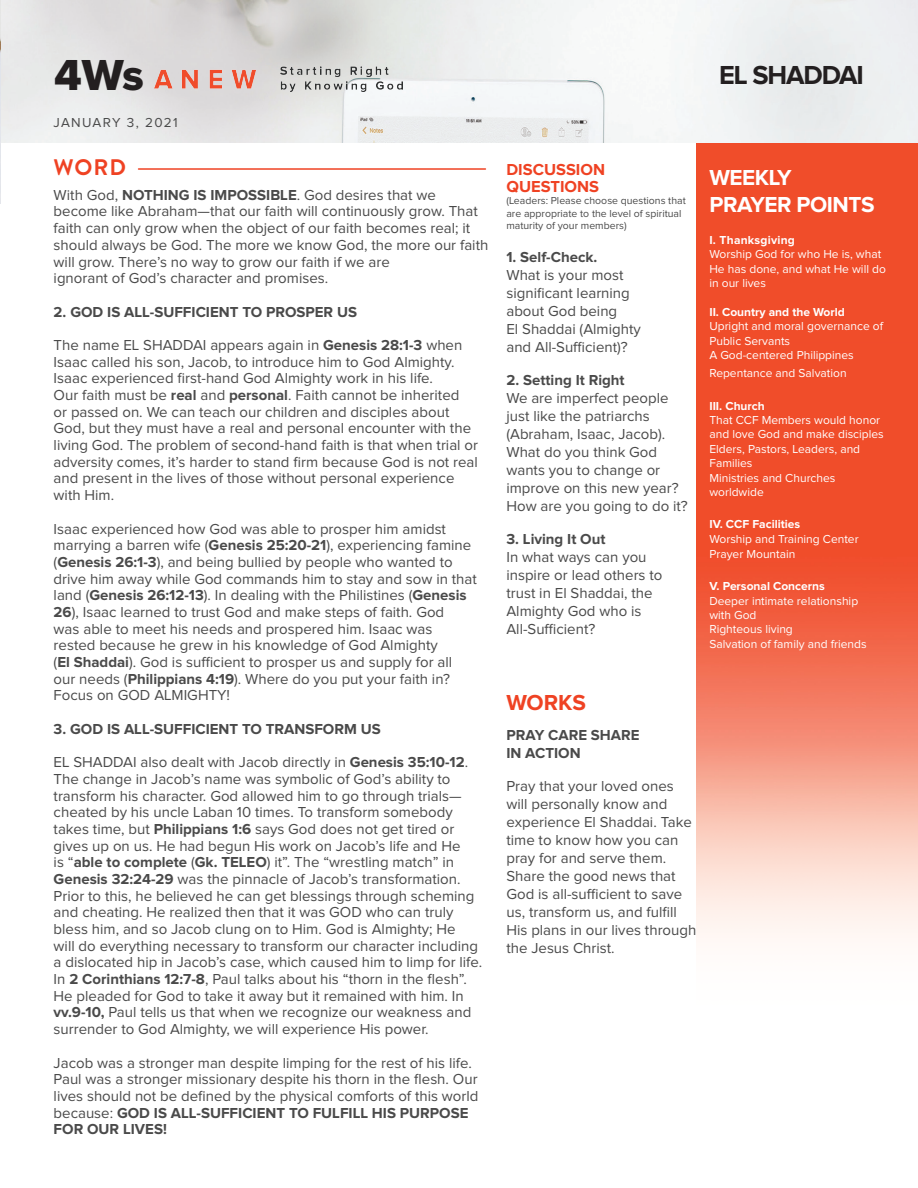
<style>
.page{position:relative;width:918px;height:1188px;background:#fff}
.page>*{position:absolute;margin:0;border:0;box-sizing:border-box;transform-origin:0 0}
.t1{font:45px "Proxima Nova Extrabld";color:#231f20}
.t2{font:700 27px "Proxima Nova";letter-spacing:-.04em;color:#231f20}
.t3{font:700 22.5px/27px "Proxima Nova";letter-spacing:-.02em;color:#fff}
.t4{font:700 22.5px "Proxima Nova";color:#ef4223}
.t5{font:700 22.5px "Brandon Grotesque";color:#ef4223}
.t6{font:700 16.5px "Proxima Nova";color:#ef4223}
.t7{font:15px/16.6px "Proxima Nova";color:#4a4a4a}
.t8{font:700 15px "Proxima Nova";color:#4a4a4a}
.t9{font:13.5px "Proxima Nova";letter-spacing:.1em;color:#4a4a4a}
.t10{font:12px/14.4px "Proxima Nova";color:#fff}
.t11{font:700 12px "Proxima Nova";color:#fff}
.t12{font:700 12px "Proxima Nova";letter-spacing:.02em;color:#fff}
.t13{font:10.5px/12.6px "Proxima Nova";color:#4a4a4a}
.s1{font-weight:700}
</style>
<div class="page">
<div style="left:697px;top:143px;width:221px;height:199px;background:#f04d2a"></div>
<img style="left:697px;top:342px;width:221px;height:597px">
<img style="left:1px;top:1px;width:917px;height:142px">
<img style="left:0;top:0;width:1px;height:203px">
<hr style="left:139px;top:168px;width:346px;height:2px;background:#ef4223">
<img style="left:154px;top:67px;width:249px;height:25px">
<h1 class="t1" style="left:54px;top:41px;width:92px">4Ws</h1>
<p class="t9" style="left:54px;top:116px;width:126px">JANUARY 3, 2021</p>
<h3 class="t5" style="left:54px;top:151px;width:74px">WORD</h3>
<p class="t7" style="left:54px;top:187px;width:384px">With God, <span class="s1">NOTHING IS IMPOSSIBLE</span>. God desires that we</p>
<p class="t7" style="left:54px;top:204px;width:436px">become like Abraham—that our faith will continuously grow. That faith can only grow when the object of our faith becomes real; it should always be God. The more we know God, the more our faith will grow. There’s no way to grow our faith if we are</p>
<p class="t7" style="left:54px;top:271px;width:276px">ignorant of God’s character and promises.</p>
<p class="t8" style="left:54px;top:305px;width:305px">2. GOD IS ALL-SUFFICIENT TO PROSPER US</p>
<p class="t7" style="left:54px;top:337px;width:410px">The name EL SHADDAI appears again in <span class="s1">Genesis 28:1-3</span> when<br>Isaac called his son, Jacob, to introduce him to God Almighty.<br>Isaac experienced first-hand God Almighty work in his life.</p>
<p class="t7" style="left:54px;top:387px;width:407px">Our faith must be <span class="s1">real</span> and <span class="s1">personal</span>. Faith cannot be inherited</p>
<p class="t7" style="left:54px;top:404px;width:397px">or passed on. We can teach our children and disciples about</p>
<p class="t7" style="left:54px;top:421px;width:419px">God, but they must have a real and personal encounter with the</p>
<p class="t7" style="left:54px;top:437px;width:426px;text-align:justify">living God. The problem of second-hand faith is that when trial or adversity comes, it’s harder to stand firm because God is not real and present in the lives of those without personal experience</p>
<p class="t7" style="left:54px;top:487px;width:62px">with Him.</p>
<p class="t7" style="left:54px;top:521px;width:419px">Isaac experienced how God was able to prosper him amidst marrying a barren wife (<span class="s1">Genesis 25:20-21</span>), experiencing famine (<span class="s1">Genesis 26:1-3</span>), and being bullied by people who wanted to</p>
<p class="t7" style="left:54px;top:571px;width:425px">drive him away while God commands him to stay and sow in that land (<span class="s1">Genesis 26:12-13</span>). In dealing with the Philistines (<span class="s1">Genesis<br>26</span>), Isaac learned to trust God and make steps of faith. God</p>
<p class="t7" style="left:54px;top:621px;width:380px">was able to meet his needs and prospered him. Isaac was</p>
<p class="t7" style="left:54px;top:638px;width:386px">rested because he grew in his knowledge of God Almighty</p>
<p class="t7" style="left:54px;top:654px;width:400px">(<span class="s1">El Shaddai</span>). God is sufficient to prosper us and supply for all</p>
<p class="t7" style="left:54px;top:671px;width:398px">our needs (<span class="s1">Philippians 4:19</span>). Where do you put your faith in?</p>
<p class="t7" style="left:54px;top:688px;width:178px">Focus on GOD ALMIGHTY!</p>
<p class="t8" style="left:54px;top:722px;width:329px">3. GOD IS ALL-SUFFICIENT TO TRANSFORM US</p>
<p class="t7" style="left:54px;top:754px;width:416px">EL SHADDAI also dealt with Jacob directly in <span class="s1">Genesis 35:10-12</span>.<br>The change in Jacob’s name was symbolic of God’s ability to transform his character. God allowed him to go through trials— cheated by his uncle Laban 10 times. To transform somebody takes time, but <span class="s1">Philippians 1:6</span> says God does not get tired or gives up on us. He had begun His work on Jacob’s life and He</p>
<p class="t7" style="left:54px;top:855px;width:402px">is “<span class="s1">able to complete</span> (<span class="s1">Gk. TELEO</span>) it”. The “wrestling match” in</p>
<p class="t7" style="left:54px;top:871px;width:408px"><span class="s1">Genesis 32:24-29</span> was the pinnacle of Jacob’s transformation.</p>
<p class="t7" style="left:54px;top:888px;width:422px">Prior to this, he believed he can get blessings through scheming and cheating. He realized then that it was GOD who can truly bless him, and so Jacob clung on to Him. God is Almighty; He</p>
<p class="t7" style="left:54px;top:938px;width:430px">will do everything necessary to transform our character including a dislocated hip in Jacob’s case, which caused him to limp for life.</p>
<p class="t7" style="left:54px;top:971px;width:419px">In <span class="s1">2 Corinthians 12:7-8</span>, Paul talks about his “thorn in the flesh”.<br>He pleaded for God to take it away but it remained with him. In <span class="s1">vv.9-10,</span> Paul tells us that when we recognize our weakness and surrender to God Almighty, we will experience His power.</p>
<p class="t7" style="left:54px;top:1055px;width:426px">Jacob was a stronger man despite limping for the rest of his life.<br>Paul was a stronger missionary despite his thorn in the flesh. Our lives should not be defined by the physical comforts of this world because: <span class="s1">GOD IS ALL-SUFFICIENT TO FULFILL HIS PURPOSE FOR OUR LIVES!</span></p>
<h2 class="t2" style="left:719px;top:63px;width:146px">EL SHADDAI</h2>
<p class="t6" style="left:506px;top:162px;width:100px">DISCUSSION</p>
<p class="t6" style="left:506px;top:178px;width:94px">QUESTIONS</p>
<p class="t13" style="left:506px;top:195px;width:181px">(Leaders: Please choose questions that are appropriate to the level of spiritual maturity of your members)</p>
<p class="t8" style="left:506px;top:250px;width:93px">1. Self-Check.</p>
<p class="t7" style="left:506px;top:268px;width:119px">What is your most</p>
<p class="t7" style="left:506px;top:286px;width:125px">significant learning</p>
<p class="t7" style="left:506px;top:304px;width:112px">about God being</p>
<p class="t7" style="left:506px;top:322px;width:136px">El Shaddai (Almighty</p>
<p class="t7" style="left:506px;top:340px;width:123px">and All-Sufficient)?</p>
<p class="t8" style="left:506px;top:373px;width:120px">2. Setting It Right</p>
<p class="t7" style="left:506px;top:390px;width:183px;line-height:18px">We are imperfect people just like the patriarchs (Abraham, Isaac, Jacob).<br>What do you think God wants you to change or improve on this new year?<br>How are you going to do it?</p>
<p class="t8" style="left:506px;top:532px;width:101px">3. Living It Out</p>
<p class="t7" style="left:506px;top:550px;width:142px">In what ways can you</p>
<p class="t7" style="left:506px;top:567px;width:158px;line-height:18px">inspire or lead others to trust in El Shaddai, the</p>
<p class="t7" style="left:506px;top:603px;width:137px;line-height:18px">Almighty God who is<br>All-Sufficient?</p>
<h3 class="t3" style="left:709px;top:165px;width:167px">WEEKLY<br>PRAYER POINTS</h3>
<p class="t12" style="left:709px;top:234px;width:87px">I. Thanksgiving</p>
<p class="t10" style="left:709px;top:248px;width:178px">Worship God for who He is, what<br>He has done, and what He will do in our lives</p>
<p class="t11" style="left:709px;top:306px;width:137px">II. Country and the World</p>
<p class="t10" style="left:709px;top:320px;width:175px">Upright and moral governance of<br>Public Servants<br>A God-centered Philippines</p>
<p class="t10" style="left:709px;top:366px;width:139px">Repentance and Salvation</p>
<p class="t11" style="left:709px;top:400px;width:57px">III. Church</p>
<p class="t10" style="left:709px;top:413px;width:176px">That CCF Members would honor and love God and make disciples<br>Elders, Pastors, Leaders, and<br>Families<br>Ministries and Churches worldwide</p>
<p class="t11" style="left:709px;top:519px;width:92px">IV. CCF Facilities</p>
<p class="t10" style="left:709px;top:532px;width:151px;line-height:15px">Worship and Training Center<br>Prayer Mountain</p>
<p class="t11" style="left:709px;top:581px;width:117px">V. Personal Concerns</p>
<p class="t10" style="left:709px;top:594px;width:159px">Deeper intimate relationship with God<br>Righteous living<br>Salvation of family and friends</p>
<p class="t4" style="left:506px;top:692px;width:81px">WORKS</p>
<p class="t8" style="left:506px;top:728px;width:135px">PRAY CARE SHARE</p>
<p class="t8" style="left:506px;top:746px;width:76px">IN ACTION</p>
<p class="t7" style="left:506px;top:778px;width:191px;line-height:18px">Pray that your loved ones will personally know and experience El Shaddai. Take time to know how you can pray for and serve them.<br>Share the good news that<br>God is all-sufficient to save us, transform us, and fulfill<br>His plans in our lives through the Jesus Christ.</p>
</div>
